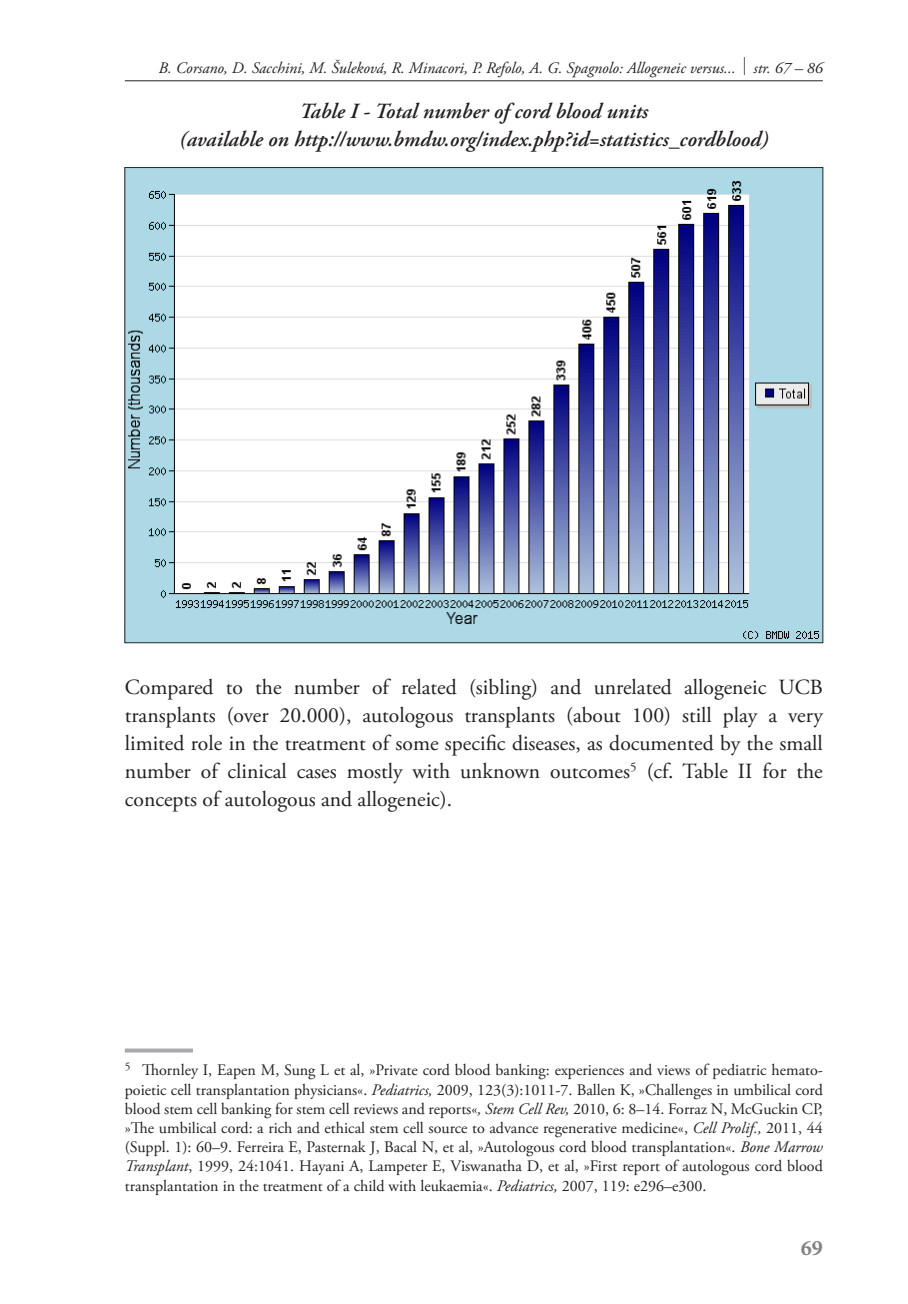
<style>
.page{position:relative;width:908px;height:1304px;background:#fff}
.page>*{position:absolute;margin:0;border:0;box-sizing:border-box;transform-origin:0 0}
.t1{font:700 22px "Minion Pro";color:#808285}
.t2{font:21.6px/28px "Adobe Garamond Pro";color:#231f20;text-align:justify}
.t3{font:italic 600 21.6px/28px "Adobe Garamond Pro";color:#231f20;text-align:center}
.t4{font:16px/19.2px "Adobe Garamond Pro";color:#231f20;text-align:justify}
.t5{font:italic 16px "Adobe Garamond Pro";color:#231f20}
.s1{font-style:italic}
</style>
<div class="page">
<hr style="left:125px;top:80px;width:697px;height:1px;background:#231f20">
<img style="left:126px;top:169px;width:695px;height:472px">
<svg style="left:125px;top:1048px;width:68px;height:4px"></svg>
<p class="t5" style="left:158px;top:58px;width:665px">B. Corsano, D. Sacchini, M. Šuleková, R. Minacori, P. Refolo, A. G. Spagnolo: Allogeneic versus... str. 67 – 86</p>
<h2 class="t3" style="left:179px;top:98px;width:589px">Table I - Total number of cord blood units<br>(available on http://www.bmdw.org/index.php?id=statistics_cordblood)</h2>
<p class="t2" style="left:125px;top:674px;width:699px">Compared to the number of related (sibling) and unrelated allogeneic UCB transplants (over 20.000), autologous transplants (about 100) still play a very limited role in the treatment of some specific diseases, as documented by the small number of clinical cases mostly with unknown outcomes<sup>5</sup> (cf. Table II for the concepts of autologous and allogeneic).</p>
<p class="t4" style="left:125px;top:1061px;width:699px"><sup>5</sup> Thornley I, Eapen M, Sung L et al, »Private cord blood banking: experiences and views of pediatric hemato&shy;poietic cell transplantation physicians«. <span class="s1">Pediatrics,</span> 2009, 123(3):1011-7. Ballen K, »Challenges in umbilical cord blood stem cell banking for stem cell reviews and reports«<span class="s1">, Stem Cell Rev,</span> 2010, 6: 8–14. Forraz N, McGuckin CP, »The umbilical cord: a rich and ethical stem cell source to advance regenerative medicine«, <span class="s1">Cell Prolif.,</span> 2011, 44 (Suppl. 1): 60–9. Ferreira E, Pasternak J, Bacal N, et al, »Autologous cord blood transplantation«. <span class="s1">Bone Marrow Transplant</span>, 1999, 24:1041. Hayani A, Lampeter E, Viswanatha D, et al, »First report of autologous cord blood transplantation in the treatment of a child with leukaemia«. <span class="s1">Pediatrics,</span> 2007, 119: e296–e300.</p>
<h1 class="t1" style="left:800px;top:1233px;width:23px">69</h1>
</div>
